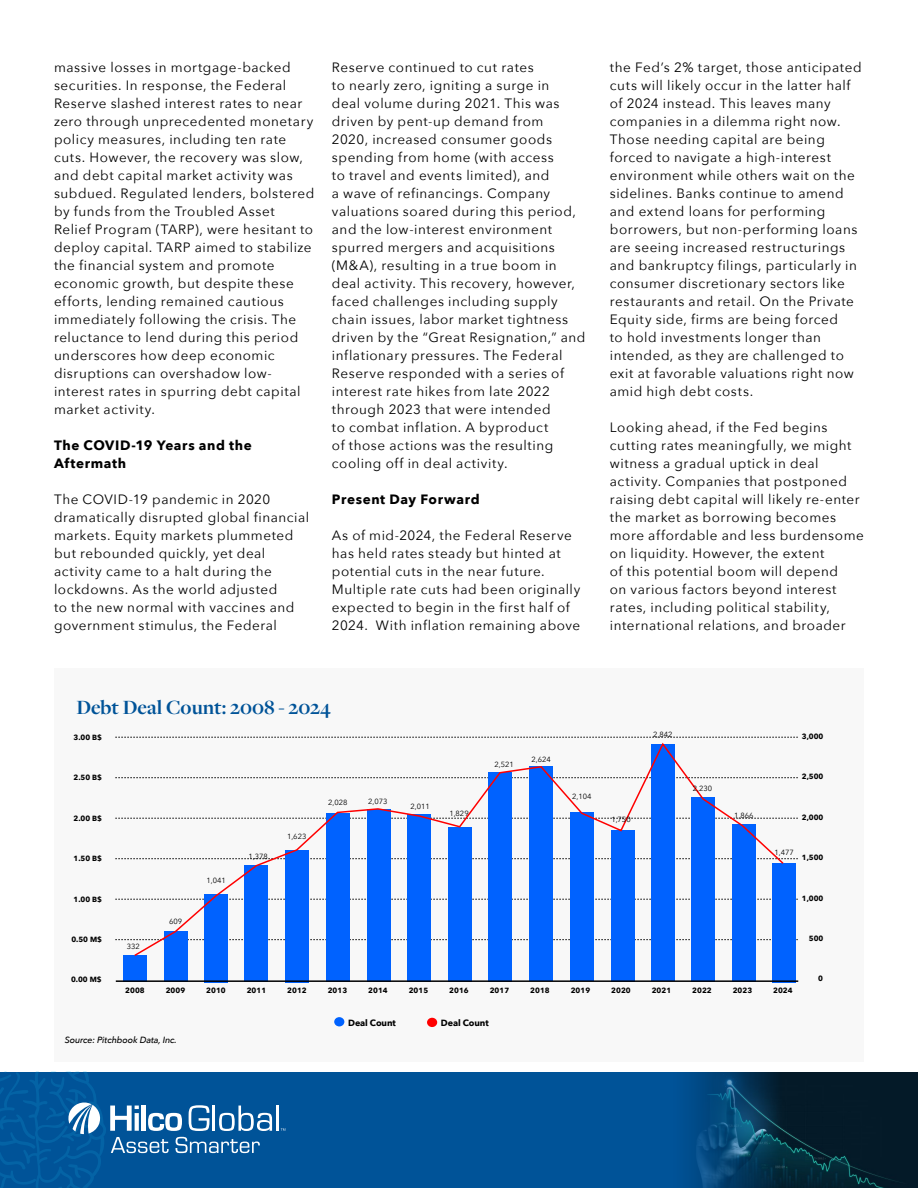
<style>
.page{position:relative;width:918px;height:1188px;background:#fff}
.page>*{position:absolute;margin:0;border:0;box-sizing:border-box;transform-origin:0 0}
.t1{font:700 21px "Freight Disp Pro";color:#005398}
.t2{font:13.5px/18px "Avenir Next";letter-spacing:.04em;color:#000}
.t3{font:700 13.5px/18px "Avenir Next";letter-spacing:.045em;color:#000}
.t4{font:italic 500 9px "Avenir Next";letter-spacing:-.01em;color:#000}
.t5{font:700 9px "Avenir Next";letter-spacing:-.01em;color:#000}
.t6{font:700 7.5px "Avenir Next";color:#000}
.t7{font:7.5px "Avenir Next";color:#000}
</style>
<div class="page">
<div style="left:0;top:1072px;width:918px;height:116px;background:#005398"></div>
<hr style="left:277px;top:1106px;width:2px;height:25px;background:#fff">
<svg style="left:0;top:1071px;width:272px;height:117px"></svg>
<img style="left:689px;top:1072px;width:229px;height:116px">
<div style="left:54px;top:669px;width:810px;height:393px;background:#f8f8f8"></div>
<svg style="left:115px;top:939px;width:683px;height:1px"></svg>
<svg style="left:115px;top:818px;width:683px;height:1px"></svg>
<svg style="left:115px;top:777px;width:683px;height:1px"></svg>
<svg style="left:115px;top:737px;width:683px;height:1px"></svg>
<svg style="left:115px;top:858px;width:683px;height:1px"></svg>
<svg style="left:115px;top:899px;width:683px;height:1px"></svg>
<div style="left:123px;top:955px;width:24px;height:27px;background:#0062ff"></div>
<div style="left:164px;top:932px;width:23px;height:50px;background:#0062ff"></div>
<div style="left:204px;top:894px;width:24px;height:89px;background:#0062ff"></div>
<div style="left:245px;top:866px;width:23px;height:116px;background:#0062ff"></div>
<div style="left:285px;top:850px;width:24px;height:133px;background:#0062ff"></div>
<div style="left:326px;top:813px;width:24px;height:168px;background:#0062ff"></div>
<div style="left:367px;top:809px;width:23px;height:172px;background:#0062ff"></div>
<div style="left:408px;top:815px;width:23px;height:167px;background:#0062ff"></div>
<div style="left:448px;top:827px;width:23px;height:154px;background:#0062ff"></div>
<div style="left:488px;top:773px;width:24px;height:209px;background:#0062ff"></div>
<div style="left:529px;top:767px;width:24px;height:214px;background:#0062ff"></div>
<div style="left:570px;top:812px;width:24px;height:169px;background:#0062ff"></div>
<div style="left:611px;top:831px;width:23px;height:151px;background:#0062ff"></div>
<div style="left:651px;top:744px;width:24px;height:237px;background:#0062ff"></div>
<div style="left:691px;top:798px;width:24px;height:184px;background:#0062ff"></div>
<div style="left:732px;top:824px;width:24px;height:158px;background:#0062ff"></div>
<div style="left:772px;top:863px;width:24px;height:120px;background:#0062ff"></div>
<hr style="left:116px;top:980px;width:682px;height:2px;background:#000">
<svg style="left:133px;top:742px;width:652px;height:215px"></svg>
<div style="left:334px;top:1017px;width:10px;height:9px;background:#0062ff;border-radius:50%"></div>
<div style="left:427px;top:1018px;width:10px;height:9px;background:#f00;border-radius:50%"></div>
<p class="t2" style="left:54px;top:58px;width:262px">massive losses in mortgage-backed securities. In response, the Federal Reserve slashed interest rates to near zero through unprecedented monetary policy measures, including ten rate cuts. However, the recovery was slow, and debt capital market activity was subdued. Regulated lenders, bolstered by funds from the Troubled Asset Relief Program (TARP), were hesitant to deploy capital. TARP aimed to stabilize the financial system and promote economic growth, but despite these efforts, lending remained cautious immediately following the crisis. The reluctance to lend during this period underscores how deep economic disruptions can overshadow low&shy;interest rates in spurring debt capital market activity.</p>
<p class="t3" style="left:54px;top:436px;width:199px">The COVID-19 Years and the<br>Aftermath</p>
<p class="t2" style="left:54px;top:490px;width:257px">The COVID-19 pandemic in 2020 dramatically disrupted global financial markets. Equity markets plummeted but rebounded quickly, yet deal activity came to a halt during the lockdowns. As the world adjusted<br>to the new normal with vaccines and government stimulus, the Federal</p>
<p class="t2" style="left:332px;top:58px;width:255px">Reserve continued to cut rates<br>to nearly zero, igniting a surge in<br>deal volume during 2021. This was driven by pent-up demand from<br>2020, increased consumer goods spending from home (with access<br>to travel and events limited), and<br>a wave of refinancings. Company valuations soared during this period, and the low-interest environment spurred mergers and acquisitions (M&amp;A), resulting in a true boom in deal activity. This recovery, however, faced challenges including supply chain issues, labor market tightness driven by the “Great Resignation,” and inflationary pressures. The Federal Reserve responded with a series of interest rate hikes from late 2022 through 2023 that were intended<br>to combat inflation. A byproduct<br>of those actions was the resulting cooling off in deal activity.</p>
<p class="t3" style="left:332px;top:490px;width:149px">Present Day Forward</p>
<p class="t2" style="left:332px;top:526px;width:250px">As of mid-2024, the Federal Reserve has held rates steady but hinted at potential cuts in the near future.<br>Multiple rate cuts had been originally expected to begin in the first half of 2024. With inflation remaining above</p>
<p class="t2" style="left:610px;top:58px;width:253px">the Fed’s 2% target, those anticipated cuts will likely occur in the latter half of 2024 instead. This leaves many companies in a dilemma right now.<br>Those needing capital are being forced to navigate a high-interest environment while others wait on the sidelines. Banks continue to amend and extend loans for performing borrowers, but non-performing loans are seeing increased restructurings and bankruptcy filings, particularly in consumer discretionary sectors like restaurants and retail. On the Private Equity side, firms are being forced<br>to hold investments longer than intended, as they are challenged to exit at favorable valuations right now amid high debt costs.</p>
<p class="t2" style="left:610px;top:417px;width:256px">Looking ahead, if the Fed begins cutting rates meaningfully, we might witness a gradual uptick in deal activity. Companies that postponed raising debt capital will likely re-enter the market as borrowing becomes more affordable and less burdensome on liquidity. However, the extent<br>of this potential boom will depend<br>on various factors beyond interest rates, including political stability, international relations, and broader</p>
<h1 class="t1" style="left:76px;top:693px;width:256px">Debt Deal Count: 2008 - 2024</h1>
<p class="t6" style="left:74px;top:731px;width:30px">3.00 B$</p>
<p class="t6" style="left:74px;top:771px;width:30px">2.50 B$</p>
<p class="t6" style="left:74px;top:812px;width:30px">2.00 B$</p>
<p class="t6" style="left:74px;top:852px;width:30px">1.50 B$</p>
<p class="t6" style="left:74px;top:893px;width:30px">1.00 B$</p>
<p class="t6" style="left:71px;top:933px;width:32px">0.50 M$</p>
<p class="t6" style="left:71px;top:973px;width:32px">0.00 M$</p>
<p class="t7" style="left:127px;top:940px;width:15px">332</p>
<p class="t7" style="left:169px;top:916px;width:15px">609</p>
<p class="t7" style="left:206px;top:874px;width:21px">1,041</p>
<p class="t7" style="left:248px;top:850px;width:21px">1,378</p>
<p class="t7" style="left:287px;top:830px;width:21px">1,623</p>
<p class="t7" style="left:328px;top:796px;width:21px">2,028</p>
<p class="t7" style="left:368px;top:795px;width:21px">2,073</p>
<p class="t7" style="left:411px;top:800px;width:21px">2,011</p>
<p class="t7" style="left:449px;top:808px;width:21px">1,829</p>
<p class="t7" style="left:495px;top:758px;width:21px">2,521</p>
<p class="t7" style="left:531px;top:753px;width:21px">2,624</p>
<p class="t7" style="left:572px;top:790px;width:21px">2,104</p>
<p class="t7" style="left:611px;top:813px;width:21px">1,750</p>
<p class="t7" style="left:653px;top:728px;width:21px">2,842</p>
<p class="t7" style="left:693px;top:782px;width:21px">2,230</p>
<p class="t7" style="left:734px;top:809px;width:21px">1,866</p>
<p class="t6" style="left:802px;top:730px;width:23px">3,000</p>
<p class="t6" style="left:802px;top:770px;width:23px">2,500</p>
<p class="t6" style="left:802px;top:811px;width:23px">2,000</p>
<p class="t7" style="left:774px;top:846px;width:21px">1,477</p>
<p class="t6" style="left:802px;top:851px;width:23px">1,500</p>
<p class="t6" style="left:802px;top:892px;width:23px">1,000</p>
<p class="t6" style="left:809px;top:932px;width:16px">500</p>
<p class="t6" style="left:818px;top:972px;width:6px">0</p>
<p class="t6" style="left:166px;top:984px;width:21px">2009</p>
<p class="t6" style="left:247px;top:984px;width:21px">2011</p>
<p class="t6" style="left:328px;top:984px;width:21px">2013</p>
<p class="t6" style="left:409px;top:984px;width:21px">2015</p>
<p class="t6" style="left:490px;top:984px;width:21px">2017</p>
<p class="t6" style="left:571px;top:984px;width:21px">2019</p>
<p class="t6" style="left:652px;top:984px;width:21px">2021</p>
<p class="t6" style="left:733px;top:984px;width:21px">2023</p>
<p class="t5" style="left:348px;top:1015px;width:49px">Deal Count</p>
<p class="t5" style="left:441px;top:1015px;width:49px">Deal Count</p>
<p class="t6" style="left:125px;top:984px;width:21px">2008</p>
<p class="t6" style="left:206px;top:984px;width:21px">2010</p>
<p class="t6" style="left:287px;top:984px;width:21px">2012</p>
<p class="t6" style="left:368px;top:984px;width:21px">2014</p>
<p class="t6" style="left:449px;top:984px;width:21px">2016</p>
<p class="t6" style="left:530px;top:984px;width:21px">2018</p>
<p class="t6" style="left:611px;top:984px;width:21px">2020</p>
<p class="t6" style="left:692px;top:984px;width:21px">2022</p>
<p class="t6" style="left:773px;top:984px;width:21px">2024</p>
<p class="t4" style="left:65px;top:1032px;width:114px">Source: Pitchbook Data, Inc.</p>
</div>
